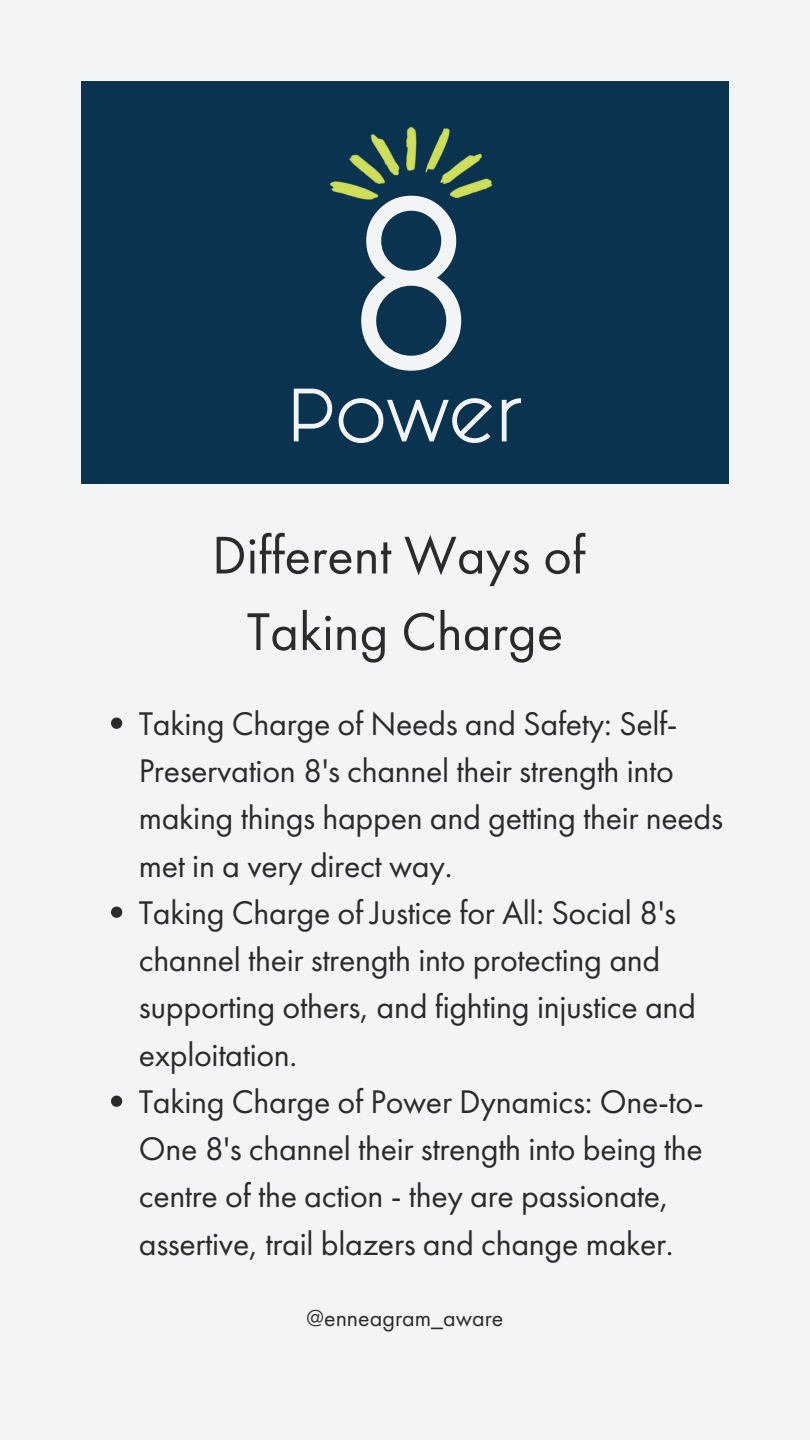
<style>
.page{position:relative;width:810px;height:1440px;background:#f3f4f5}
.page>*{position:absolute;margin:0;border:0;box-sizing:border-box;transform-origin:0 0}
.t1{font:200px "Fashion Fetish";color:#f3f4f5}
.t2{font:64px "Fashion Fetish";color:#f3f4f5}
.t3{font:55px/76.5px "Futura PT";color:#2a2b2a;text-align:center}
.t4{font:34px/47.2px "Futura PT";letter-spacing:-.01em;color:#2a2b2a}
.t5{font:24px "Futura PT";color:#2a2b2a}
</style>
<div class="page">
<div style="left:81px;top:81px;width:648px;height:402px;background:#09334f"></div>
<svg style="left:111px;top:718px;width:11px;height:11px"></svg>
<svg style="left:111px;top:907px;width:11px;height:11px"></svg>
<svg style="left:111px;top:1096px;width:11px;height:11px"></svg>
<img style="left:330px;top:127px;width:163px;height:73px">
<p class="t1" style="left:346px;top:246px;width:131px">8</p>
<p class="t2" style="left:287px;top:403px;width:237px">Power</p>
<p class="t3" style="left:212px;top:516px;width:375px">Different Ways of<br>Taking Charge</p>
<p class="t4" style="left:139px;top:700px;width:586px">Taking Charge of Needs and Safety: Self-Preservation 8's channel their strength into making things happen and getting their needs met in a very direct way.</p>
<h1 class="t4" style="left:139px;top:889px;width:559px">Taking Charge of Justice for All: Social 8's channel their strength into protecting and supporting others, and fighting injustice and exploitation.</h1>
<h2 class="t4" style="left:139px;top:1078px;width:567px">Taking Charge of Power Dynamics: One-to-One 8's channel their strength into being the centre of the action - they are passionate, assertive, trail blazers and change maker.</h2>
<p class="t5" style="left:307px;top:1302px;width:198px">@enneagram_aware</p>
</div>
